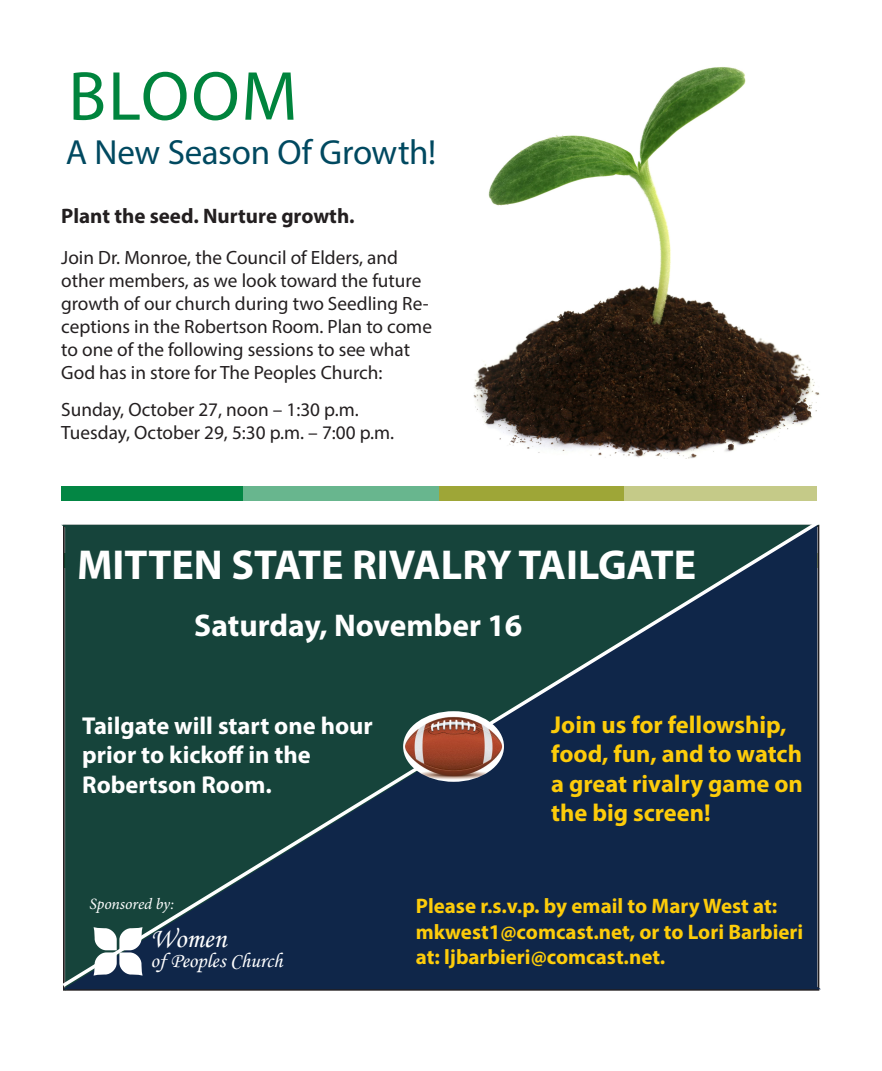
<style>
.page{position:relative;width:882px;height:1071px;background:#fff}
.page>*{position:absolute;margin:0;border:0;box-sizing:border-box;transform-origin:0 0}
.Body_Text{font:70px "Myriad Pro";letter-spacing:.025em;color:#00843d}
.t1{font:700 42px "Myriad Pro";color:#fff}
.Body_Text-2{font:35px "Myriad Pro";letter-spacing:-.01em;color:#004960}
.t2{font:700 31.5px "Myriad Pro";color:#fff}
.t3{font:28px "Monotype Corsiva";color:#fff}
.t4{font:700 24.5px "Myriad Pro";color:#fdcc0a}
.t5{font:700 24.5px "Myriad Pro";color:#fff}
.t6{font:700 21px/25.2px "Myriad Pro";color:#fdcc0a}
.t7{font:700 21px "Myriad Pro";color:#231f20}
.t8{font:21px "Monotype Corsiva";color:#fff}
.t9{font:19.25px/23.1px "Myriad Pro";color:#231f20}
.t10{font:italic 15.75px "Minion Pro";letter-spacing:-.01em;color:#fff}
</style>
<div class="page">
<svg style="left:61px;top:524px;width:760px;height:466px;background:#153744"></svg>
<img style="left:403px;top:711px;width:101px;height:71px">
<svg style="left:94px;top:927px;width:49px;height:49px"></svg>
<img style="left:473px;top:67px;width:347px;height:392px">
<div style="left:61px;top:486px;width:184px;height:14px;background:#038644"></div>
<div style="left:623px;top:486px;width:194px;height:14px;background:#c5ca88"></div>
<div style="left:243px;top:486px;width:196px;height:14px;background:#68b68e"></div>
<div style="left:439px;top:486px;width:184px;height:14px;background:#9ea637"></div>
<p class="Body_Text" style="left:68px;top:53px;width:231px">BLOOM</p>
<p class="Body_Text-2" style="left:66px;top:131px;width:372px">A New Season Of Growth!</p>
<p class="t7" style="left:61px;top:202px;width:295px">Plant the seed. Nurture growth.</p>
<p class="t9" style="left:61px;top:245px;width:372px">Join Dr. Monroe, the Council of Elders, and other members, as we look toward the future growth of our church during two Seedling Re&shy;ceptions in the Robertson Room. Plan to come to one of the following sessions to see what God has in store for The Peoples Church:</p>
<p class="t9" style="left:61px;top:398px;width:299px">Sunday, October 27, noon – 1:30 p.m.</p>
<p class="t9" style="left:61px;top:421px;width:334px">Tuesday, October 29, 5:30 p.m. – 7:00 p.m.</p>
<p class="t1" style="left:77px;top:538px;width:621px">MITTEN STATE RIVALRY TAILGATE</p>
<p class="t2" style="left:194px;top:605px;width:330px">Saturday, November 16</p>
<p class="t5" style="left:82px;top:710px;width:292px">Tailgate will start one hour</p>
<p class="t5" style="left:82px;top:739px;width:230px">prior to kickoff in the</p>
<p class="t5" style="left:82px;top:768px;width:191px">Robertson Room.</p>
<p class="t10" style="left:90px;top:893px;width:86px">Sponsored by:</p>
<p class="t3" style="left:151px;top:922px;width:77px">Women</p>
<p class="t8" style="left:151px;top:948px;width:133px">of Peoples Church</p>
<p class="t4" style="left:551px;top:709px;width:237px">Join us for fellowship,</p>
<p class="t4" style="left:551px;top:738px;width:252px">food, fun, and to watch</p>
<p class="t4" style="left:551px;top:768px;width:253px">a great rivalry game on</p>
<p class="t4" style="left:551px;top:797px;width:161px">the big screen!</p>
<p class="t6" style="left:416px;top:893px;width:363px">Please r.s.v.p. by email to Mary West at:</p>
<p class="t6" style="left:416px;top:918px;width:389px">mkwest1@comcast.net, or to Lori Barbieri at: ljbarbieri@comcast.net.</p>
</div>
